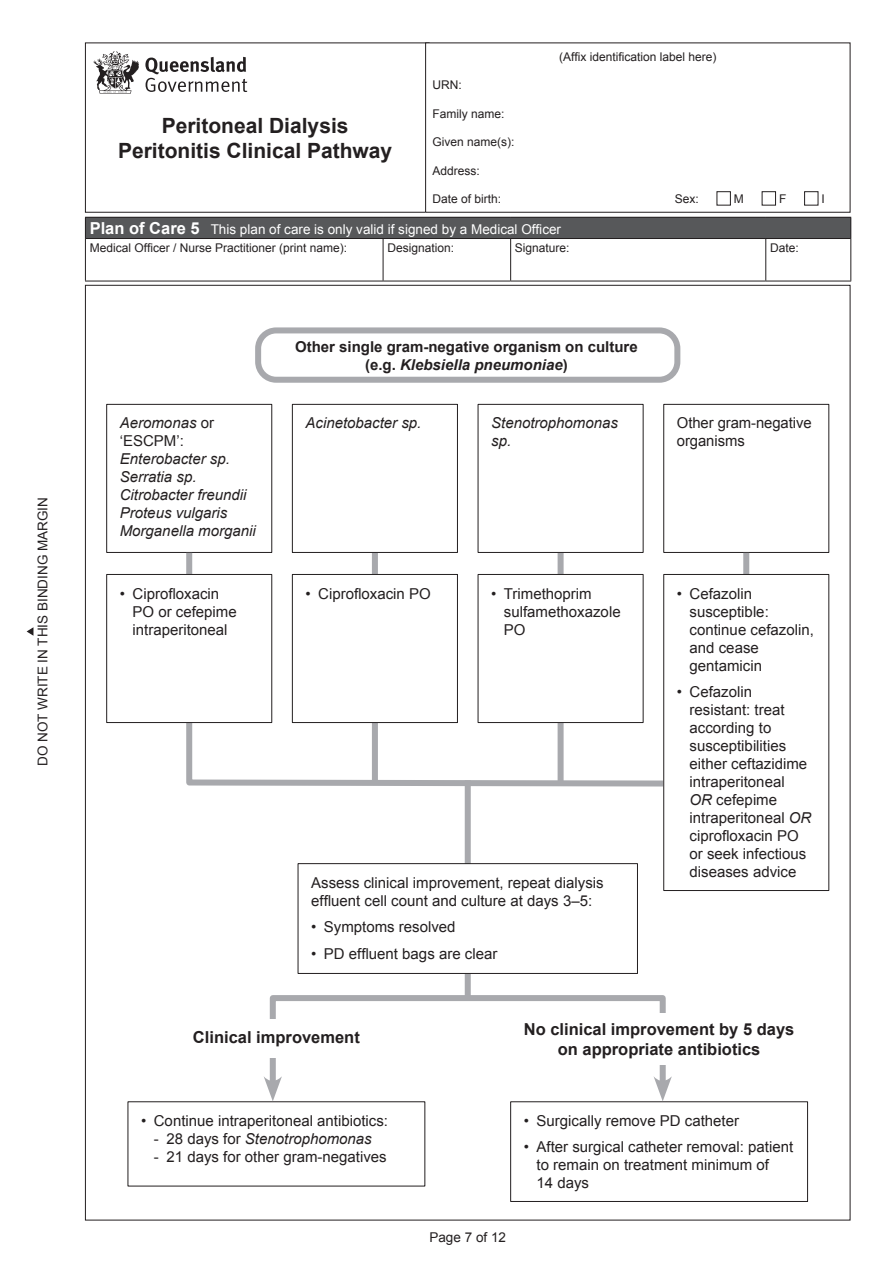
<style>
.page{position:relative;width:893px;height:1263px;background:#fff}
.page>*{position:absolute;margin:0;border:0;box-sizing:border-box;transform-origin:0 0}
.t1{font:700 21px/25.2px "Arial";color:#231f20;text-align:center}
.t2{font:700 16.5px/19.8px "Arial";color:#231f20;text-align:center}
.t3{font:15px/18px "Arial";color:#231f20}
.t4{font:italic 15px/18px "Arial";color:#231f20}
.t5{font:700 15px/18px "Arial";color:#231f20;text-align:center}
.t6{font:13.5px "Arial";color:#fff}
.t7{font:13.5px "Arial";color:#231f20}
.t8{font:12px "Arial";color:#231f20}
.s1{font-weight:700;font-size:16.5px}
.s2{font-style:normal}
.s3{font-style:italic}
</style>
<div class="page">
<div style="left:85px;top:217px;width:766px;height:21px;background:#57585a"></div>
<hr style="left:85px;top:217px;width:298px;height:1px;background:#231f20">
<svg style="left:85px;top:218px;width:1px;height:20px"></svg>
<hr style="left:383px;top:217px;width:128px;height:1px;background:#231f20">
<hr style="left:511px;top:217px;width:255px;height:1px;background:#231f20">
<hr style="left:766px;top:217px;width:85px;height:1px;background:#231f20">
<svg style="left:850px;top:218px;width:1px;height:20px"></svg>
<hr style="left:85px;top:238px;width:1px;height:43px;background:#231f20">
<hr style="left:850px;top:238px;width:1px;height:43px;background:#231f20">
<hr style="left:85px;top:281px;width:298px;height:1px;background:#231f20">
<hr style="left:383px;top:281px;width:128px;height:1px;background:#231f20">
<hr style="left:511px;top:281px;width:255px;height:1px;background:#231f20">
<hr style="left:766px;top:281px;width:85px;height:1px;background:#231f20">
<hr style="left:86px;top:238px;width:297px;height:1px;background:#231f20">
<hr style="left:383px;top:238px;width:128px;height:1px;background:#231f20">
<hr style="left:383px;top:239px;width:1px;height:42px;background:#231f20">
<hr style="left:511px;top:238px;width:255px;height:1px;background:#231f20">
<hr style="left:510px;top:239px;width:1px;height:42px;background:#231f20">
<hr style="left:766px;top:238px;width:84px;height:1px;background:#231f20">
<hr style="left:765px;top:239px;width:1px;height:42px;background:#231f20">
<div style="left:255px;top:327px;width:425px;height:56px;border:6px solid #a8a9ad;border-radius:18px"></div>
<div style="left:510px;top:1101px;width:298px;height:101px;border:1px solid #231f20"></div>
<div style="left:465px;top:780px;width:6px;height:217px;background:#a8a9ad"></div>
<div style="left:106px;top:404px;width:166px;height:149px;border:1px solid #231f20"></div>
<div style="left:292px;top:404px;width:166px;height:149px;border:1px solid #231f20"></div>
<div style="left:478px;top:404px;width:165px;height:149px;border:1px solid #231f20"></div>
<div style="left:663px;top:404px;width:166px;height:149px;border:1px solid #231f20"></div>
<div style="left:298px;top:864px;width:339px;height:109px;background:#fff"></div>
<div style="left:298px;top:863px;width:340px;height:111px;border:1px solid #231f20"></div>
<div style="left:270px;top:995px;width:396px;height:94px;border:6px solid #a8a9ad"></div>
<svg style="left:264px;top:1076px;width:18px;height:25px"></svg>
<svg style="left:653px;top:1076px;width:19px;height:25px"></svg>
<div style="left:128px;top:1019px;width:297px;height:39px;background:#fff"></div>
<div style="left:510px;top:1013px;width:298px;height:51px;background:#fff"></div>
<svg style="left:183px;top:547px;width:570px;height:243px"></svg>
<div style="left:743px;top:553px;width:6px;height:203px;background:#a8a9ad"></div>
<div style="left:664px;top:574px;width:165px;height:316px;background:#fff"></div>
<div style="left:663px;top:574px;width:166px;height:317px;border:1px solid #231f20"></div>
<div style="left:107px;top:574px;width:165px;height:148px;background:#fff"></div>
<div style="left:106px;top:574px;width:166px;height:149px;border:1px solid #231f20"></div>
<svg style="left:26px;top:627px;width:8px;height:9px"></svg>
<div style="left:85px;top:43px;width:344px;height:170px;border:1px solid #231f20"></div>
<div style="left:426px;top:43px;width:424px;height:169px;background:#fff"></div>
<div style="left:717px;top:191px;width:14px;height:14px;border:1px solid #231f20"></div>
<div style="left:762px;top:191px;width:14px;height:14px;border:1px solid #231f20"></div>
<div style="left:804px;top:191px;width:14px;height:14px;border:1px solid #231f20"></div>
<div style="left:425px;top:43px;width:425px;height:170px;border:1px solid #231f20"></div>
<svg style="left:145px;top:57px;width:102px;height:35px"></svg>
<svg style="left:94px;top:51px;width:45px;height:43px"></svg>
<p class="t7" style="left:34px;top:766px;width:270px;rotate:-90deg">DO NOT WRITE IN THIS BINDING MARGIN</p>
<h1 class="t1" style="left:118px;top:114px;width:276px">Peritoneal Dialysis<br>Peritonitis Clinical Pathway</h1>
<p class="t8" style="left:559px;top:49px;width:159px">(Affix identification label here)</p>
<p class="t8" style="left:432px;top:77px;width:31px">URN:</p>
<p class="t8" style="left:432px;top:106px;width:74px">Family name:</p>
<p class="t8" style="left:432px;top:134px;width:84px">Given name(s):</p>
<p class="t8" style="left:432px;top:163px;width:49px">Address:</p>
<p class="t8" style="left:432px;top:191px;width:70px">Date of birth:</p>
<p class="t8" style="left:675px;top:191px;width:26px">Sex:</p>
<p class="t8" style="left:734px;top:191px;width:11px">M</p>
<p class="t8" style="left:779px;top:191px;width:9px">F</p>
<p class="t8" style="left:821px;top:191px;width:5px">I</p>
<p class="t6" style="left:90px;top:220px;width:473px"><span class="s1">Plan of Care 5</span> This plan of care is only valid if signed by a Medical Officer</p>
<p class="t8" style="left:90px;top:239px;width:259px">Medical Officer / Nurse Practitioner (print name):</p>
<p class="t8" style="left:387px;top:239px;width:68px">Designation:</p>
<p class="t8" style="left:515px;top:239px;width:56px">Signature:</p>
<p class="t8" style="left:770px;top:239px;width:30px">Date:</p>
<p class="t4" style="left:120px;top:414px;width:96px">Aeromonas <span class="s2">or</span></p>
<p class="t3" style="left:120px;top:432px;width:66px">‘ESCPM’:</p>
<p class="t4" style="left:120px;top:450px;width:112px">Enterobacter sp.</p>
<p class="t4" style="left:120px;top:468px;width:78px">Serratia sp.</p>
<p class="t4" style="left:120px;top:486px;width:128px">Citrobacter freundii</p>
<p class="t4" style="left:120px;top:504px;width:109px">Proteus vulgaris</p>
<p class="t4" style="left:120px;top:522px;width:137px">Morganella morganii</p>
<p class="t3" style="left:133px;top:584px;width:106px;text-indent:-13px">• Ciprofloxacin<br>PO or cefepime intraperitoneal</p>
<p class="t5" style="left:295px;top:338px;width:344px">Other single gram-negative organism on culture (e.g. <span class="s3">Klebsiella pneumoniae</span>)</p>
<p class="t4" style="left:305px;top:414px;width:117px">Acinetobacter sp.</p>
<p class="t3" style="left:305px;top:584px;width:127px">• Ciprofloxacin PO</p>
<p class="t4" style="left:491px;top:414px;width:128px">Stenotrophomonas sp.</p>
<p class="t3" style="left:504px;top:584px;width:118px;text-indent:-13px">• Trimethoprim sulfamethoxazole<br>PO</p>
<p class="t3" style="left:311px;top:873px;width:294px">Assess clinical improvement, repeat dialysis effluent cell count and culture at days 3–5:</p>
<p class="t3" style="left:311px;top:918px;width:146px">• Symptoms resolved</p>
<p class="t3" style="left:311px;top:944px;width:188px">• PD effluent bags are clear</p>
<p class="t3" style="left:677px;top:414px;width:136px">Other gram-negative organisms</p>
<p class="t3" style="left:690px;top:584px;width:126px;text-indent:-13px">• Cefazolin susceptible: continue cefazolin, and cease gentamicin</p>
<p class="t3" style="left:690px;top:683px;width:123px;text-indent:-13px">• Cefazolin resistant: treat according to susceptibilities either ceftazidime intraperitoneal<br><span class="s3">OR</span> cefepime intraperitoneal <span class="s3">OR </span>ciprofloxacin PO or seek infectious diseases advice</p>
<p class="t2" style="left:193px;top:1028px;width:168px">Clinical improvement</p>
<p class="t2" style="left:524px;top:1020px;width:272px">No clinical improvement by 5 days on appropriate antibiotics</p>
<p class="t3" style="left:141px;top:1112px;width:249px">• Continue intraperitoneal antibiotics:</p>
<p class="t4" style="left:154px;top:1130px;width:219px"><span class="s2">- 28 days for</span> Stenotrophomonas</p>
<p class="t3" style="left:154px;top:1148px;width:234px">- 21 days for other gram-negatives</p>
<p class="t7" style="left:429px;top:1229px;width:78px">Page 7 of 12</p>
<p class="t3" style="left:524px;top:1112px;width:217px">• Surgically remove PD catheter</p>
<p class="t3" style="left:536px;top:1138px;width:258px;text-indent:-13px">• After surgical catheter removal: patient to remain on treatment minimum of<br>14 days</p>
</div>
